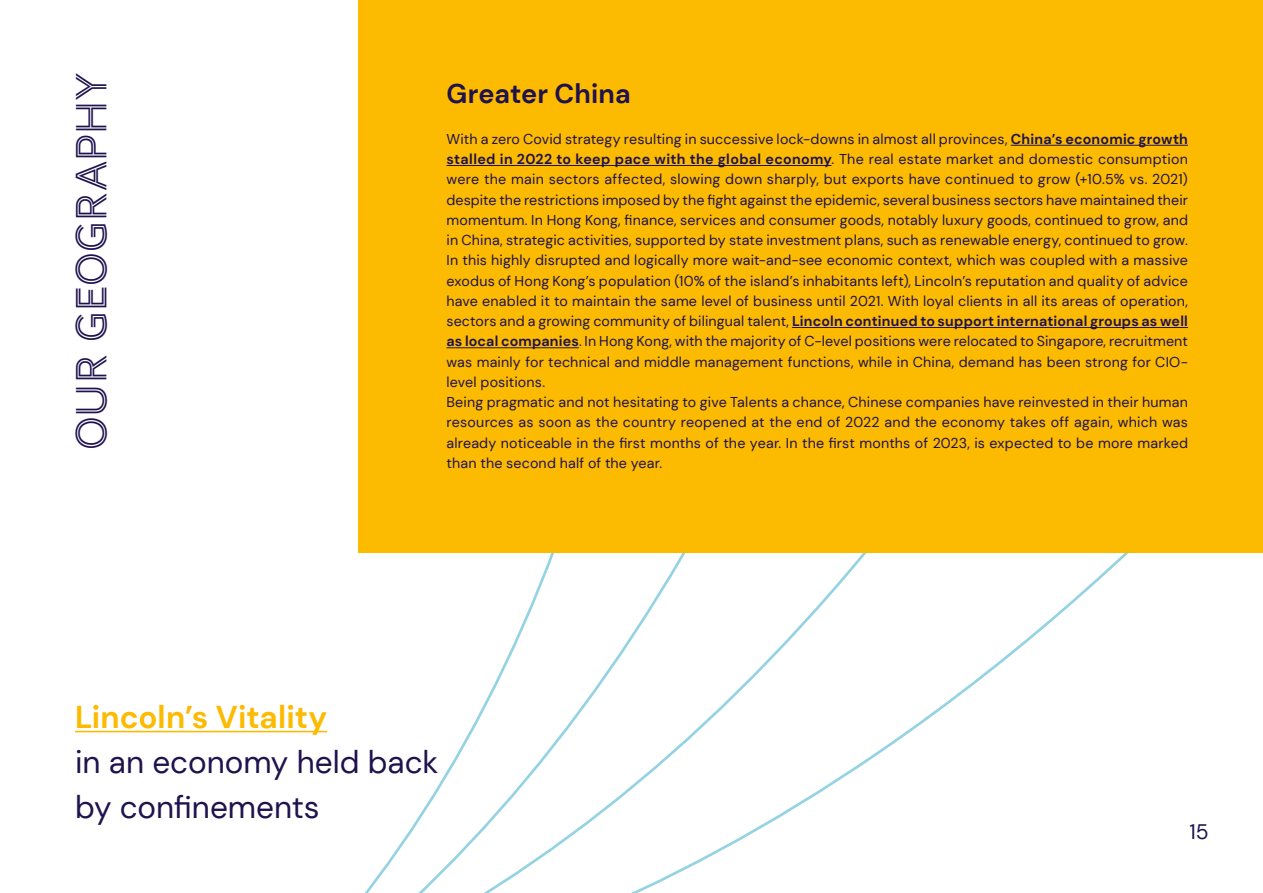
<style>
.page{position:relative;width:1263px;height:893px;background:#fff}
.page>*{position:absolute;margin:0;border:0;box-sizing:border-box;transform-origin:0 0}
.t1{font:45px "AW Conqueror Inline";letter-spacing:-.025em;color:#1f124d}
.t2{font:31.5px/45px "DM Sans";color:#1f124d}
.t3{font:700 31.5px "DM Sans";letter-spacing:.005em;color:#fcba00}
.t4{font:700 27px "DM Sans";letter-spacing:.005em;color:#1f124d}
.t5{font:21px "DM Sans";color:#1f124d}
.t6{font:14.25px/20.2px "DM Sans";letter-spacing:.01em;color:#1f124d}
.s1{font-weight:700}
</style>
<div class="page">
<svg style="left:358px;top:423px;width:771px;height:470px"></svg>
<div style="left:359px;top:0;width:904px;height:553px;background:#fcba00"></div>
<hr style="left:1011px;top:145px;width:177px;height:1px;background:#1f124d">
<hr style="left:446px;top:165px;width:385px;height:1px;background:#1f124d">
<hr style="left:792px;top:327px;width:396px;height:1px;background:#1f124d">
<hr style="left:446px;top:347px;width:133px;height:1px;background:#1f124d">
<hr style="left:75px;top:731px;width:252px;height:1px;background:#fcba00">
<h1 class="t1" style="left:70px;top:450px;width:380px;rotate:-90deg">OUR GEOGRAPHY</h1>
<h3 class="t4" style="left:446px;top:77px;width:186px">Greater China</h3>
<p class="t6" style="left:446px;top:129px;width:743px">With a zero Covid strategy resulting in successive lock-downs in almost all provinces, <span class="s1">China’s economic growth stalled in 2022 to keep pace with the global economy</span>. The real estate market and domestic consumption were the main sectors affected, slowing down sharply, but exports have continued to grow (+10.5% vs. 2021) despite the restrictions imposed by the fight against the epidemic, several business sectors have maintained their momentum. In Hong Kong, finance, services and consumer goods, notably luxury goods, continued to grow, and in China, strategic activities, supported by state investment plans, such as renewable energy, continued to grow.<br>In this highly disrupted and logically more wait-and-see economic context, which was coupled with a massive exodus of Hong Kong’s population (10% of the island’s inhabitants left), Lincoln’s reputation and quality of advice have enabled it to maintain the same level of business until 2021. With loyal clients in all its areas of operation, sectors and a growing community of bilingual talent, <span class="s1">Lincoln continued to support international groups as well as local companies</span>. In Hong Kong, with the majority of C-level positions were relocated to Singapore, recruitment was mainly for technical and middle management functions, while in China, demand has been strong for CIO&shy;level positions.<br>Being pragmatic and not hesitating to give Talents a chance, Chinese companies have reinvested in their human resources as soon as the country reopened at the end of 2022 and the economy takes off again, which was already noticeable in the first months of the year. In the first months of 2023, is expected to be more marked than the second half of the year.</p>
<h2 class="t3" style="left:75px;top:698px;width:254px">Lincoln’s Vitality</h2>
<h2 class="t2" style="left:75px;top:740px;width:365px">in an economy held back by confinements</h2>
<h3 class="t5" style="left:1189px;top:819px;width:21px">15</h3>
</div>
